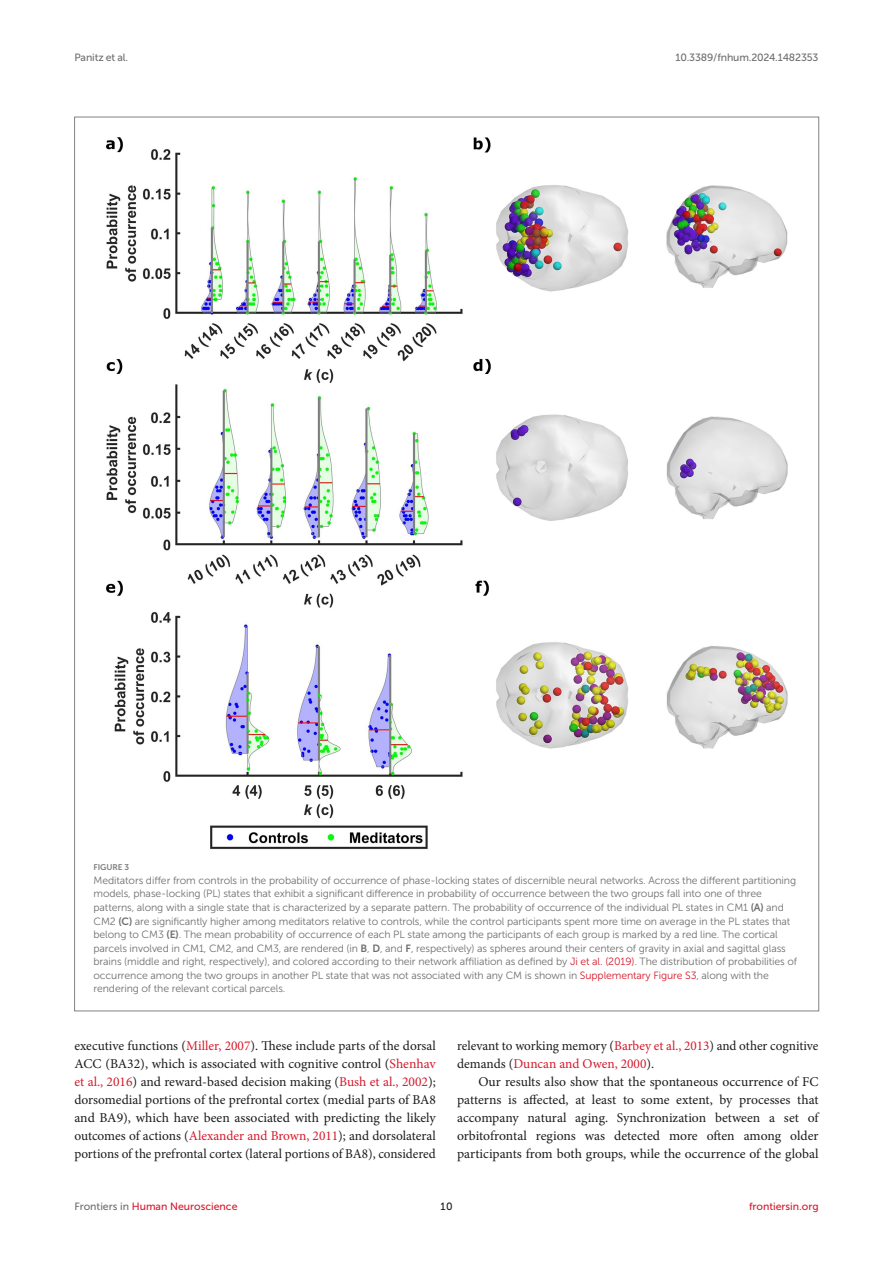
<style>
.page{position:relative;width:893px;height:1263px;background:#fff}
.page>*{position:absolute;margin:0;border:0;box-sizing:border-box;transform-origin:0 0}
.TEXT{font:13.5px/18px "Minion Pro";color:#1b1c1b;text-align:justify}
.FIG_LEG{font:10.5px/13.5px "Museo Sans 300";letter-spacing:-.01em;color:#706f70}
.t1{font:10.5px "Museo Sans 500";color:#d51a2c}
.t2{font:10.5px "Museo Sans 500";letter-spacing:-.015em;color:#706f70}
.t3{font:10.5px "Museo Sans 500";color:#1b1c1b}
.FIG_HD{font:8.25px "Museo Sans 700";letter-spacing:-.01em;color:#7e7f7f}
.s1{font-family:"Museo Sans 700"}
.s2{color:#d51a2c}
.s3{color:#706f70}
</style>
<div class="page">
<img style="left:106px;top:137px;width:682px;height:712px">
<p class="t2" style="left:74px;top:51px;width:55px">Panitz et al.</p>
<p class="t2" style="left:675px;top:51px;width:145px">10.3389/fnhum.2024.1482353</p>
<p class="FIG_HD" style="left:94px;top:863px;width:37px">FIGURE 3</p>
<p class="FIG_LEG" style="left:94px;top:874px;width:705px">Meditators differ from controls in the probability of occurrence of phase-locking states of discernible neural networks. Across the different partitioning models, phase-locking (PL) states that exhibit a significant difference in probability of occurrence between the two groups fall into one of three patterns, along with a single state that is characterized by a separate pattern. The probability of occurrence of the individual PL states in CM1 <span class="s1">(A)</span> and CM2 <span class="s1">(C)</span> are significantly higher among meditators relative to controls, while the control participants spent more time on average in the PL states that belong to CM3 <span class="s1">(E)</span>. The mean probability of occurrence of each PL state among the participants of each group is marked by a red line. The cortical parcels involved in CM1, CM2, and CM3, are rendered (in <span class="s1">B</span>, <span class="s1">D</span>, and <span class="s1">F</span>, respectively) as spheres around their centers of gravity in axial and sagittal glass brains (middle and right, respectively), and colored according to their network affiliation as defined by <span class="s2">Ji et al. (2019)</span>. The distribution of probabilities of occurrence among the two groups in another PL state that was not associated with any CM is shown in <span class="s2">Supplementary Figure S3</span>, along with the rendering of the relevant cortical parcels.</p>
<p class="TEXT" style="left:74px;top:1037px;width:363px">executive functions (<span class="s2">Miller, 2007</span>). These include parts of the dorsal ACC (BA32), which is associated with cognitive control (<span class="s2">Shenhav et al., 2016</span>) and reward-based decision making (<span class="s2">Bush et al., 2002</span>); dorsomedial portions of the prefrontal cortex (medial parts of BA8 and BA9), which have been associated with predicting the likely outcomes of actions (<span class="s2">Alexander and Brown, 2011</span>); and dorsolateral portions of the prefrontal cortex (lateral portions of BA8), considered</p>
<p class="TEXT" style="left:457px;top:1037px;width:363px">relevant to working memory (<span class="s2">Barbey et al., 2013</span>) and other cognitive demands (<span class="s2">Duncan and Owen, 2000</span>).</p>
<p class="TEXT" style="left:457px;top:1073px;width:363px;text-indent:21px">Our results also show that the spontaneous occurrence of FC patterns is affected, at least to some extent, by processes that accompany natural aging. Synchronization between a set of orbitofrontal regions was detected more often among older participants from both groups, while the occurrence of the global</p>
<p class="t1" style="left:74px;top:1200px;width:165px"><span class="s3">Frontiers in</span> Human Neuroscience</p>
<p class="t3" style="left:440px;top:1200px;width:14px">10</p>
<p class="t1" style="left:749px;top:1200px;width:71px">frontiersin.org</p>
</div>
